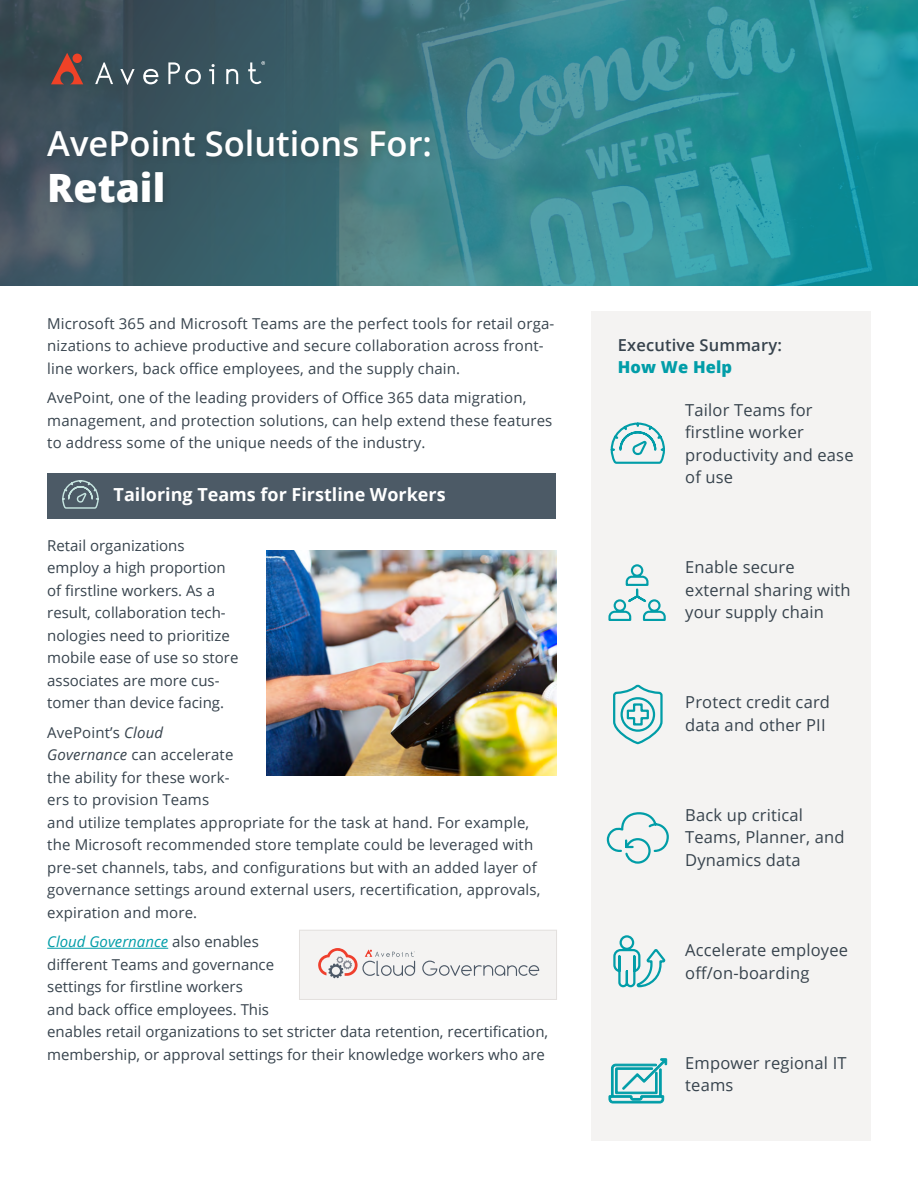
<style>
.page{position:relative;width:918px;height:1188px;background:#fff}
.page>*{position:absolute;margin:0;border:0;box-sizing:border-box;transform-origin:0 0}
.t1{font:800 39px "Open Sans";color:#fff}
.t2{font:600 34.5px "Open Sans";color:#fff}
.t3{font:700 18px "Open Sans";color:#fff}
.t4{font:16.5px/22.5px "Open Sans";letter-spacing:.01em;color:#37434d}
.t5{font:600 16.5px "Open Sans";letter-spacing:.01em;color:#37434d}
.t6{font:800 16.5px "Open Sans";letter-spacing:.01em;color:#019da8}
.t7{font:15px/22.5px "Open Sans";letter-spacing:.01em;color:#37434d}
.s1{font-style:italic}
.s2{font-style:italic;color:#019da8}
</style>
<div class="page">
<svg style="left:0;top:0;width:918px;height:285px;background:#347c85"></svg>
<div style="left:43px;top:125px;width:397px;height:88px;background:#231f20;opacity:.2"></div>
<svg style="left:95px;top:62px;width:18px;height:22px"></svg>
<svg style="left:120px;top:69px;width:15px;height:16px"></svg>
<svg style="left:143px;top:69px;width:15px;height:15px"></svg>
<svg style="left:168px;top:62px;width:33px;height:22px"></svg>
<svg style="left:209px;top:64px;width:6px;height:20px"></svg>
<svg style="left:226px;top:69px;width:12px;height:15px"></svg>
<svg style="left:248px;top:61px;width:17px;height:23px"></svg>
<svg style="left:51px;top:53px;width:32px;height:31px"></svg>
<div style="left:73px;top:54px;width:9px;height:9px;background:#ef4227;border-radius:50%"></div>
<div style="left:591px;top:311px;width:280px;height:830px;background:#f4f3f2"></div>
<div style="left:47px;top:474px;width:509px;height:45px;background:#4c5a66"></div>
<hr style="left:47px;top:948px;width:121px;height:1px;background:#019da8">
<svg style="left:62px;top:480px;width:37px;height:29px"></svg>
<svg style="left:608px;top:1058px;width:59px;height:46px"></svg>
<svg style="left:610px;top:422px;width:55px;height:42px"></svg>
<svg style="left:606px;top:812px;width:63px;height:52px"></svg>
<svg style="left:613px;top:684px;width:50px;height:61px"></svg>
<svg style="left:608px;top:564px;width:58px;height:57px"></svg>
<svg style="left:613px;top:935px;width:53px;height:53px"></svg>
<img style="left:266px;top:551px;width:290px;height:224px">
<div style="left:299px;top:930px;width:258px;height:69px;background:#f4f3f2"></div>
<svg style="left:318px;top:948px;width:97px;height:30px"></svg>
<svg style="left:422px;top:961px;width:117px;height:15px"></svg>
<div style="left:299px;top:930px;width:258px;height:70px;border:1px solid #e3e0de"></div>
<h2 class="t2" style="left:47px;top:119px;width:386px">AvePoint Solutions For:</h2>
<h1 class="t1" style="left:47px;top:159px;width:120px">Retail</h1>
<p class="t7" style="left:47px;top:312px;width:509px">Microsoft 365 and Microsoft Teams are the perfect tools for retail orga&shy;nizations to achieve productive and secure collaboration across front&shy;line workers, back office employees, and the supply chain.</p>
<p class="t7" style="left:47px;top:386px;width:507px">AvePoint, one of the leading providers of Office 365 data migration, management, and protection solutions, can help extend these features to address some of the unique needs of the industry.</p>
<p class="t3" style="left:114px;top:482px;width:334px">Tailoring Teams for Firstline Workers</p>
<p class="t7" style="left:47px;top:534px;width:193px">Retail organizations employ a high proportion of firstline workers. As a result, collaboration tech&shy;nologies need to prioritize mobile ease of use so store associates are more cus&shy;tomer than device facing.</p>
<p class="t7" style="left:47px;top:721px;width:495px">AvePoint’s <span class="s1">Cloud<br>Governance</span> can accelerate<br>the ability for these work-<br>ers to provision Teams<br>and utilize templates appropriate for the task at hand. For example, the Microsoft recommended store template could be leveraged with pre-set channels, tabs, and configurations but with an added layer of governance settings around external users, recertification, approvals, expiration and more.</p>
<p class="t7" style="left:47px;top:930px;width:503px"><span class="s2">Cloud Governance</span> also enables<br>different Teams and governance<br>settings for firstline workers<br>and back office employees. This<br>enables retail organizations to set stricter data retention, recertification, membership, or approval settings for their knowledge workers who are</p>
<p class="t5" style="left:618px;top:333px;width:166px">Executive Summary:</p>
<p class="t6" style="left:618px;top:355px;width:116px">How We Help</p>
<p class="t4" style="left:685px;top:398px;width:170px">Tailor Teams for firstline worker productivity and ease of use</p>
<p class="t4" style="left:685px;top:556px;width:167px">Enable secure external sharing with your supply chain</p>
<p class="t4" style="left:685px;top:691px;width:146px">Protect credit card data and other PII</p>
<p class="t4" style="left:685px;top:803px;width:161px">Back up critical<br>Teams, Planner, and<br>Dynamics data</p>
<p class="t4" style="left:685px;top:938px;width:164px">Accelerate employee off/on-boarding</p>
<p class="t4" style="left:685px;top:1051px;width:163px">Empower regional IT teams</p>
</div>
